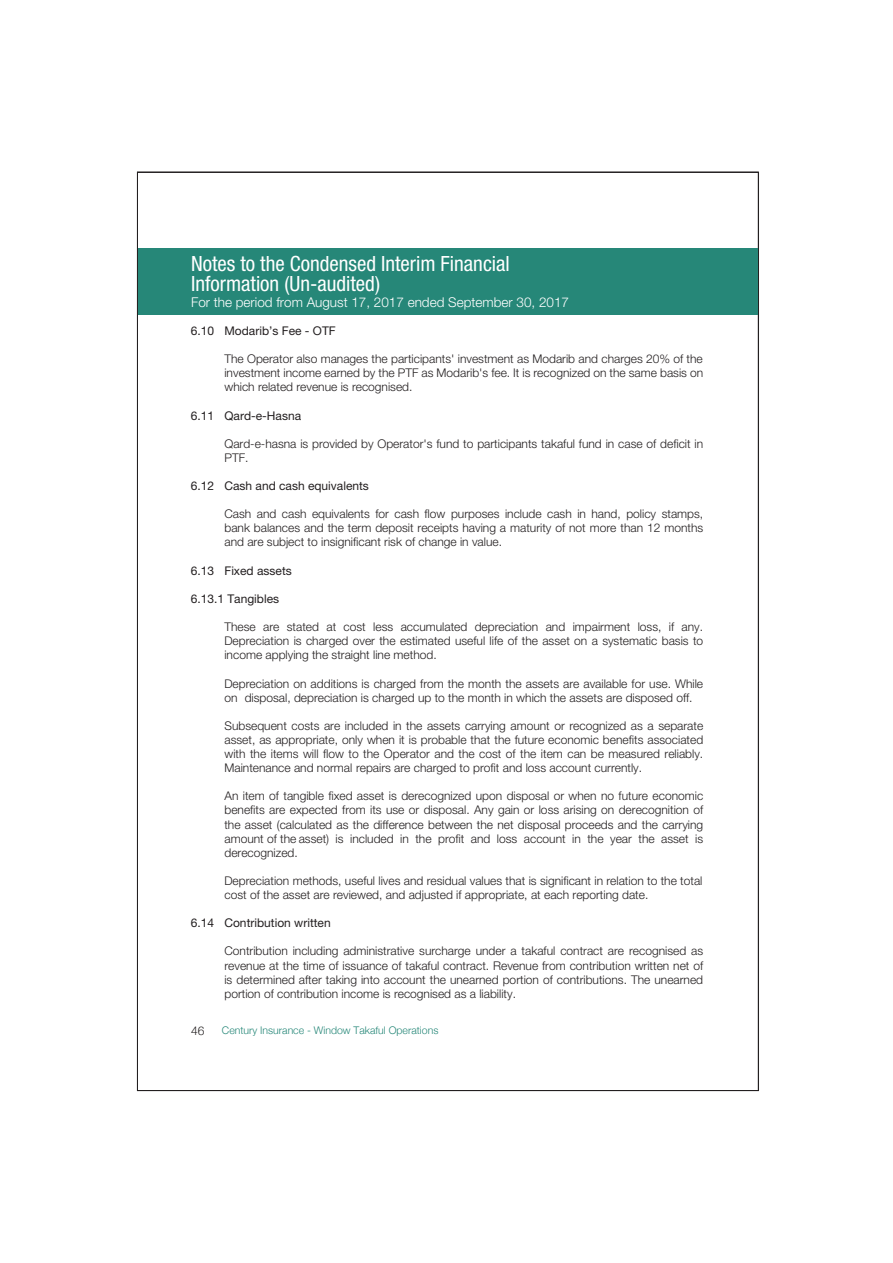
<style>
.page{position:relative;width:893px;height:1263px;background:#fff}
.page>*{position:absolute;margin:0;border:0;box-sizing:border-box;transform-origin:0 0}
.t1{font:condensed 21px/20.2px "Helvetica Neue LT Std";color:#fff}
.t2{font:300 13.5px "Helvetica Neue LT Std";color:#fff}
.t3{font:300 12px/14.1px "Helvetica Neue LT Std";color:#231f20;text-align:justify}
.t4{font:12px "Helvetica Neue LT Std";color:#231f20}
.t5{font:300 12px "Helvetica Neue";color:#231f20}
.t6{font:300 10.5px "Helvetica Neue";color:#268778}
</style>
<div class="page">
<div style="left:137px;top:248px;width:621px;height:66px;background:#268778"></div>
<h1 class="t1" style="left:191px;top:253px;width:320px">Notes to the Condensed Interim Financial<br>Information (Un-audited)</h1>
<p class="t2" style="left:191px;top:294px;width:379px">For the period from August 17, 2017 ended September 30, 2017</p>
<p class="t4" style="left:191px;top:323px;width:147px">6.10 Modarib’s Fee - OTF</p>
<p class="t3" style="left:224px;top:352px;width:480px">The Operator also manages the participants' investment as Modarib and charges 20% of the investment income earned by the PTF as Modarib's fee. It is recognized on the same basis on which related revenue is recognised.</p>
<p class="t4" style="left:191px;top:408px;width:112px">6.11 Qard-e-Hasna</p>
<p class="t3" style="left:224px;top:436px;width:480px">Qard-e-hasna is provided by Operator's fund to participants takaful fund in case of deficit in<br>PTF.</p>
<p class="t4" style="left:191px;top:479px;width:180px">6.12 Cash and cash equivalents</p>
<p class="t3" style="left:224px;top:507px;width:480px">Cash and cash equivalents for cash flow purposes include cash in hand, policy stamps, bank balances and the term deposit receipts having a maturity of not more than 12 months and are subject to insignificant risk of change in value.</p>
<p class="t4" style="left:191px;top:563px;width:103px">6.13 Fixed assets</p>
<p class="t4" style="left:191px;top:591px;width:90px">6.13.1 Tangibles</p>
<p class="t3" style="left:224px;top:619px;width:480px">These are stated at cost less accumulated depreciation and impairment loss, if any.<br>Depreciation is charged over the estimated useful life of the asset on a systematic basis to income applying the straight line method.</p>
<p class="t3" style="left:224px;top:676px;width:480px">Depreciation on additions is charged from the month the assets are available for use. While on disposal, depreciation is charged up to the month in which the assets are disposed off.</p>
<p class="t3" style="left:224px;top:718px;width:480px">Subsequent costs are included in the assets carrying amount or recognized as a separate asset, as appropriate, only when it is probable that the future economic benefits associated with the items will flow to the Operator and the cost of the item can be measured reliably.<br>Maintenance and normal repairs are charged to profit and loss account currently.</p>
<p class="t3" style="left:224px;top:789px;width:480px">An item of tangible fixed asset is derecognized upon disposal or when no future economic benefits are expected from its use or disposal. Any gain or loss arising on derecognition of the asset (calculated as the difference between the net disposal proceeds and the carrying amount of the asset) is included in the profit and loss account in the year the asset is derecognized.</p>
<p class="t3" style="left:224px;top:873px;width:480px">Depreciation methods, useful lives and residual values that is significant in relation to the total cost of the asset are reviewed, and adjusted if appropriate, at each reporting date.</p>
<p class="t4" style="left:191px;top:916px;width:141px">6.14 Contribution written</p>
<p class="t3" style="left:224px;top:944px;width:480px">Contribution including administrative surcharge under a takaful contract are recognised as revenue at the time of issuance of takaful contract. Revenue from contribution written net of is determined after taking into account the unearned portion of contributions. The unearned portion of contribution income is recognised as a liability.</p>
<p class="t5" style="left:191px;top:1021px;width:15px">46</p>
<p class="t6" style="left:222px;top:1022px;width:218px">Century Insurance - Window Takaful Operations</p>
</div>
